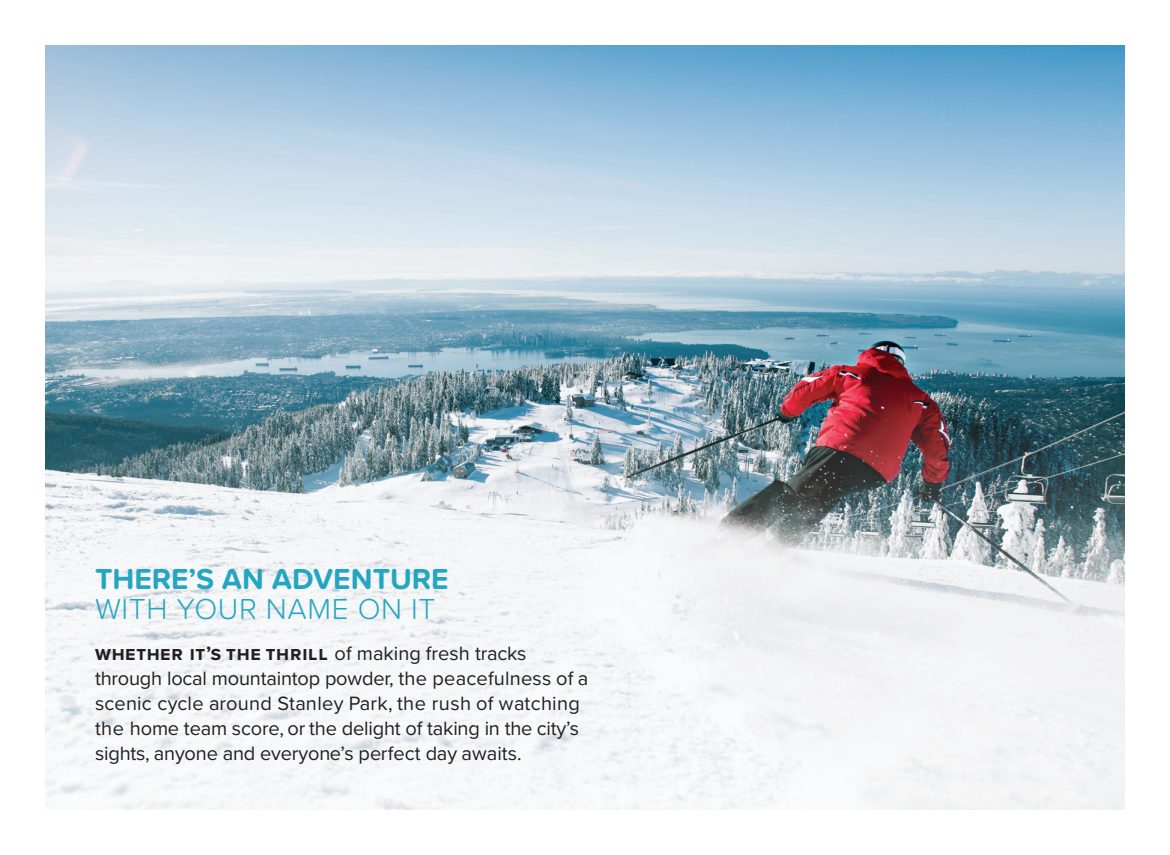
<style>
.page{position:relative;width:1170px;height:855px;background:#fff}
.page>*{position:absolute;margin:0;border:0;box-sizing:border-box;transform-origin:0 0}
.COE{font:700 30px "Proxima Soft";color:#24a6c1}
.COE-2{font:300 30px "Proxima Soft";letter-spacing:.02em;color:#24a6c1}
.Body{font:20px/25px "Proxima Nova";letter-spacing:-.01em;color:#231f20}
.s1{font-weight:700}
</style>
<div class="page">
<img style="left:45px;top:45px;width:1080px;height:326px">
<img style="left:45px;top:371px;width:1080px;height:439px">
<p class="COE" style="left:95px;top:557px;width:355px">THERE’S AN ADVENTURE</p>
<p class="COE-2" style="left:95px;top:587px;width:342px">WITH YOUR NAME ON IT</p>
<p class="Body" style="left:95px;top:640px;width:495px"><span class="s1">whether it’s the thrill</span> of making fresh tracks through local mountaintop powder, the peacefulness of a scenic cycle around Stanley Park, the rush of watching the home team score, or the delight of taking in the city’s sights, anyone and everyone’s perfect day awaits.</p>
</div>
